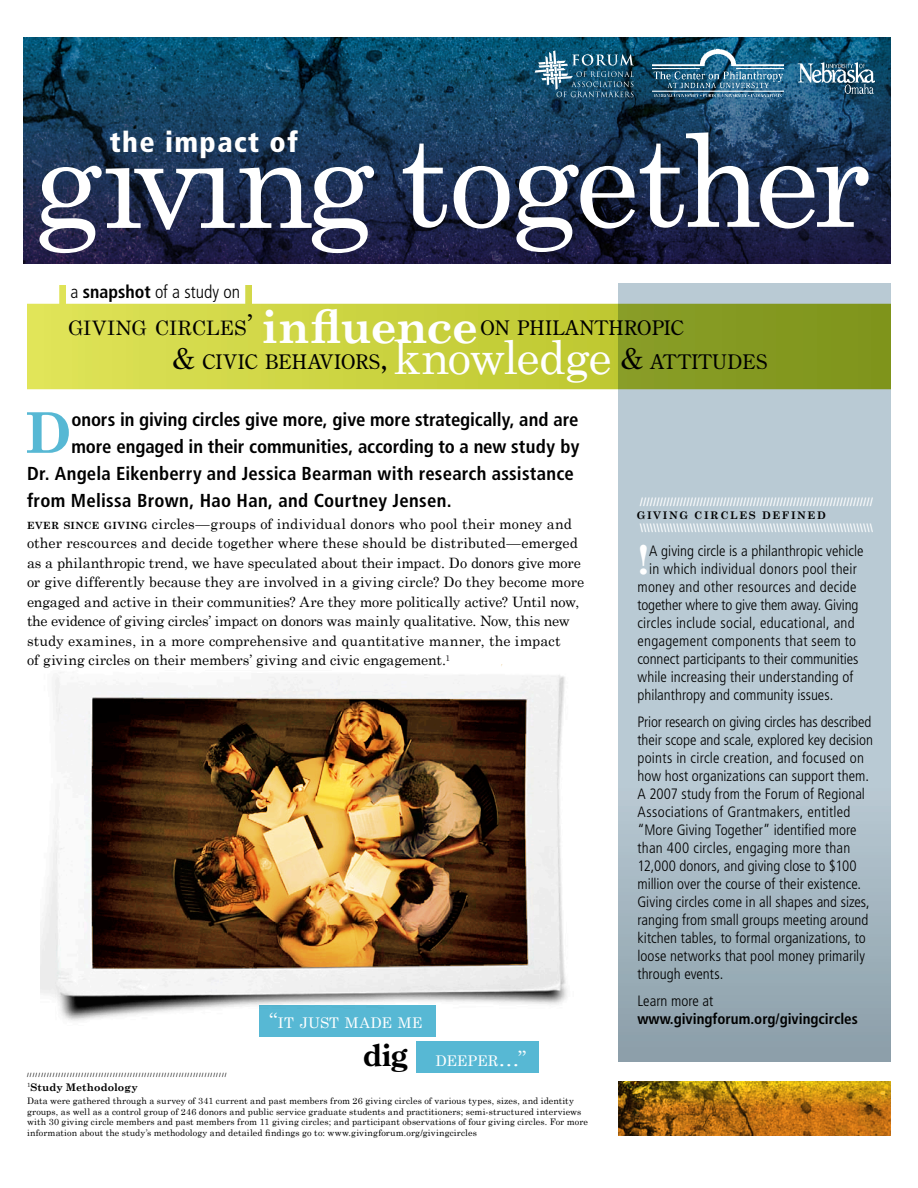
<style>
.page{position:relative;width:918px;height:1188px;background:#fff}
.page>*{position:absolute;margin:0;border:0;box-sizing:border-box;transform-origin:0 0}
.t1{font:700 56.1px "Century Schoolbook";color:#57b8d4}
.t2{font:700 46.5px "Century Schoolbook";color:#fff}
.t3{font:46.5px "Century Schoolbook";letter-spacing:-.03em;color:#fff}
.t4{font:700 39.9px "Century Schoolbook";color:#fff}
.t5{font:700 30px "Century Old Style Std";color:#000}
.t6{font:900 condensed 28.5px "Frutiger";letter-spacing:.05em;color:#fff}
.t7{font:19.95px "Century Old Style Std";letter-spacing:.02em;color:#000}
.t8{font:19.95px "Century Old Style Std";color:#000}
.t9{font:19.95px "Century Schoolbook";letter-spacing:.005em;color:#000}
.t10{font:700 condensed 18.75px "Frutiger";letter-spacing:.005em;color:#000}
.t11{font:300 condensed 18px "Frutiger";letter-spacing:-.005em;color:#000}
.t12{font:300 condensed 15px/18px "Frutiger";letter-spacing:.005em;color:#000}
.t13{font:300 condensed 15px "Frutiger";letter-spacing:-.015em;color:#000}
.t14{font:700 condensed 15px "Frutiger";color:#000}
.t15{font:14.7px "Century Schoolbook";letter-spacing:.005em;color:#fff}
.t16{font:14.25px/19.5px "Century Schoolbook";letter-spacing:-.005em;color:#000}
.t17{font:700 condensed 12px "Frutiger";color:#fff}
.t18{font:700 10.5px "Century Schoolbook";letter-spacing:.15em;color:#000}
.t19{font:9px/10.5px "Century Schoolbook";letter-spacing:.015em;color:#000}
.t20{font:700 condensed 6px "Frutiger";color:#000}
.s1{font-weight:700}
.s2{font-size:28.5px}
.s3{font-weight:700;font-size:10.05px}
.s4{font-size:21px}
</style>
<div class="page">
<svg style="left:23px;top:38px;width:868px;height:225px;background:#133d5e"></svg>
<img style="left:40px;top:672px;width:527px;height:370px">
<svg style="left:618px;top:284px;width:273px;height:778px;background:#afc0ca"></svg>
<svg style="left:27px;top:285px;width:864px;height:104px;background:#bfca59"></svg>
<svg style="left:618px;top:1082px;width:273px;height:54px;background:#ae7012"></svg>
<div style="left:259px;top:1005px;width:177px;height:31px;background:#57b8d4"></div>
<div style="left:416px;top:1042px;width:123px;height:31px;background:#57b8d4"></div>
<img style="left:91px;top:698px;width:437px;height:272px">
<svg style="left:535px;top:50px;width:99px;height:47px;background:#386a84"></svg>
<img style="left:653px;top:50px;width:130px;height:46px">
<img style="left:798px;top:63px;width:77px;height:31px">
<svg style="left:39px;top:166px;width:335px;height:87px"></svg>
<svg style="left:403px;top:144px;width:44px;height:84px"></svg>
<svg style="left:454px;top:166px;width:56px;height:63px"></svg>
<svg style="left:516px;top:132px;width:353px;height:120px"></svg>
<h3 class="t6" style="left:110px;top:125px;width:190px">the impact of</h3>
<p class="t11" style="left:70px;top:281px;width:171px">a <span class="s1">snapshot</span> of a study on</p>
<h2 class="t2" style="left:261px;top:298px;width:219px">influence</h2>
<h3 class="t9" style="left:68px;top:316px;width:186px">GIVING CIRCLES<span class="s2">’</span></h3>
<h3 class="t7" style="left:480px;top:315px;width:206px">ON PHILANTHROPIC</h3>
<h2 class="t3" style="left:393px;top:328px;width:220px">knowledge</h2>
<h3 class="t8" style="left:172px;top:349px;width:217px"><span class="s2">&amp;</span> CIVIC BEHAVIORS<span class="s2">,</span></h3>
<h3 class="t7" style="left:621px;top:349px;width:148px"><span class="s2">&amp;</span> ATTITUDES</h3>
<h1 class="t1" style="left:25px;top:399px;width:48px">D</h1>
<p class="t10" style="left:71px;top:408px;width:509px">onors in giving circles give more, give more strategically, and are</p>
<p class="t10" style="left:71px;top:435px;width:510px">more engaged in their communities, according to a new study by</p>
<p class="t10" style="left:27px;top:462px;width:548px">Dr. Angela Eikenberry and Jessica Bearman with research assistance</p>
<p class="t10" style="left:27px;top:489px;width:426px">from Melissa Brown, Hao Han, and Courtney Jensen.</p>
<p class="t16" style="left:27px;top:514px;width:559px"><span class="s3">EVER SINCE GIVING</span> circles—groups of individual donors who pool their money and other rescources and decide together where these should be distributed—emerged as a philanthropic trend, we have speculated about their impact. Do donors give more or give differently because they are involved in a giving circle? Do they become more engaged and active in their communities? Are they more politically active? Until now, the evidence of giving circles’ impact on donors was mainly qualitative. Now, this new study examines, in a more comprehensive and quantitative manner, the impact<br>of giving circles on their members’ giving and civic engagement.<sup>1</sup></p>
<p class="t20" style="left:27px;top:1071px;width:201px">//////////////////////////////////////////////////////////////////////</p>
<p class="t15" style="left:269px;top:1014px;width:155px"><span class="s4">“</span>IT JUST MADE ME</p>
<h3 class="t5" style="left:363px;top:1035px;width:45px">dig</h3>
<p class="t15" style="left:435px;top:1051px;width:93px">DEEPER<span class="s4">…”</span></p>
<p class="t18" style="left:27px;top:1081px;width:112px"><sup>1</sup>Study Methodology</p>
<p class="t19" style="left:27px;top:1096px;width:563px">Data were gathered through a survey of 341 current and past members from 26 giving circles of various types, sizes, and identity groups, as well as a control group of 246 donors and public service graduate students and practitioners; semi-structured interviews with 30 giving circle members and past members from 11 giving circles; and participant observations of four giving circles. For more information about the study’s methodology and detailed findings go to: www.givingforum.org/givingcircles</p>
<p class="t17" style="left:640px;top:494px;width:235px">//////////////////////////////////////////////////////////////////////</p>
<p class="t18" style="left:637px;top:508px;width:190px">giving circles defined</p>
<p class="t17" style="left:640px;top:520px;width:235px">\\\\\\\\\\\\\\\\\\\\\\\\\\\\\\\\\\\\\\\\\\\\\\\\\\\\\\\\\\\\\\\\\\\\\\</p>
<h3 class="t4" style="left:638px;top:536px;width:13px">!</h3>
<p class="t12" style="left:649px;top:542px;width:216px">A giving circle is a philanthropic vehicle</p>
<p class="t12" style="left:649px;top:560px;width:209px">in which individual donors pool their</p>
<p class="t12" style="left:637px;top:578px;width:221px">money and other resources and decide</p>
<p class="t13" style="left:637px;top:596px;width:222px">together where to give them away. Giving</p>
<p class="t12" style="left:637px;top:614px;width:219px">circles include social, educational, and</p>
<p class="t12" style="left:637px;top:632px;width:220px">engagement components that seem to</p>
<p class="t12" style="left:637px;top:650px;width:222px">connect participants to their communities</p>
<p class="t12" style="left:637px;top:668px;width:217px">while increasing their understanding of</p>
<p class="t12" style="left:637px;top:686px;width:197px">philanthropy and community issues.</p>
<p class="t12" style="left:637px;top:713px;width:237px">Prior research on giving circles has described their scope and scale, explored key decision points in circle creation, and focused on how host organizations can support them.<br>A 2007 study from the Forum of Regional Associations of Grantmakers, entitled “More Giving Together” identified more than 400 circles, engaging more than 12,000 donors, and giving close to $100 million over the course of their existence.<br>Giving circles come in all shapes and sizes, ranging from small groups meeting around kitchen tables, to formal organizations, to loose networks that pool money primarily through events.</p>
<p class="t12" style="left:637px;top:992px;width:77px">Learn more at</p>
<p class="t14" style="left:637px;top:1010px;width:222px">www.givingforum.org/givingcircles</p>
</div>
